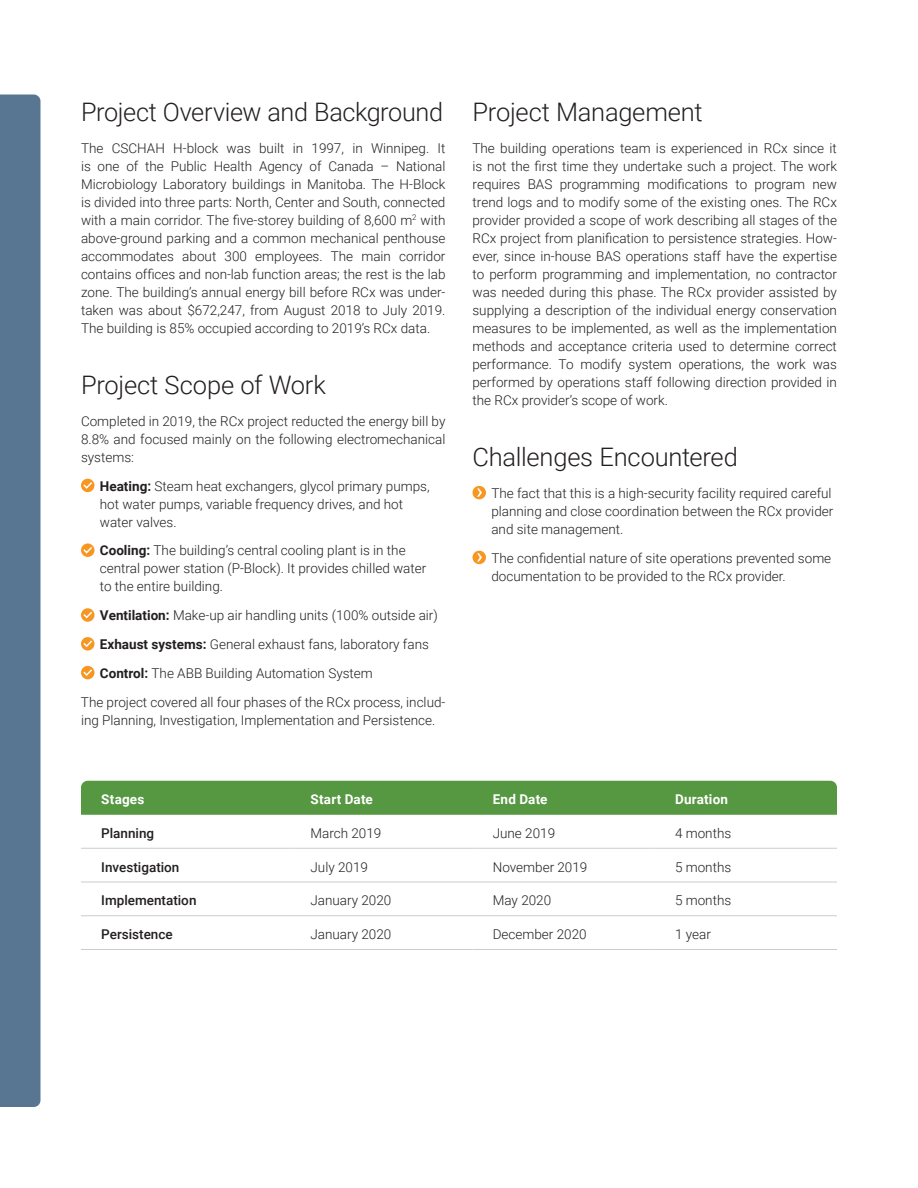
<style>
.page{position:relative;width:918px;height:1188px;background:#fff}
.page>*{position:absolute;margin:0;border:0;box-sizing:border-box;transform-origin:0 0}
.t1{font:300 25.5px "Jkqtvs Roboto";letter-spacing:-.01em;color:#231f20}
.t2{font:300 13.5px/18px "Jkqtvs Roboto";color:#231f20}
.t3{font:300 13.5px/18px "Qwjvmy Roboto";color:#231f20;text-align:justify}
.t4{font:500 13.5px "Cwmcxk Roboto";color:#231f20}
.t5{font:700 13.5px "Hqyfcv Roboto";letter-spacing:.015em;color:#fff}
.s1{font-family:"Qwjvmy Roboto"}
.s2{font-family:"Jkqtvs Roboto"}
.s3{font-family:"Hqyfcv Roboto";font-weight:700}
</style>
<div class="page">
<svg style="left:81px;top:479px;width:13px;height:13px"></svg>
<svg style="left:82px;top:481px;width:12px;height:9px"></svg>
<svg style="left:81px;top:543px;width:13px;height:14px"></svg>
<svg style="left:82px;top:545px;width:12px;height:10px"></svg>
<svg style="left:81px;top:608px;width:13px;height:14px"></svg>
<svg style="left:82px;top:610px;width:12px;height:10px"></svg>
<svg style="left:81px;top:637px;width:13px;height:14px"></svg>
<svg style="left:82px;top:639px;width:12px;height:9px"></svg>
<svg style="left:81px;top:666px;width:13px;height:13px"></svg>
<svg style="left:82px;top:668px;width:12px;height:9px"></svg>
<div style="left:472px;top:486px;width:14px;height:13px;background:#f89622;border-radius:50%"></div>
<svg style="left:477px;top:488px;width:5px;height:9px"></svg>
<div style="left:472px;top:551px;width:14px;height:13px;background:#f89622;border-radius:50%"></div>
<svg style="left:477px;top:553px;width:5px;height:9px"></svg>
<div style="left:0;top:94px;width:40px;height:1013px;background:#587691"></div>
<div style="left:81px;top:781px;width:756px;height:34px;background:#569742"></div>
<hr style="left:81px;top:848px;width:209px;height:1px;background:#cbcccc">
<hr style="left:290px;top:848px;width:182px;height:1px;background:#cbcccc">
<hr style="left:472px;top:848px;width:183px;height:1px;background:#cbcccc">
<hr style="left:655px;top:848px;width:182px;height:1px;background:#cbcccc">
<hr style="left:81px;top:882px;width:209px;height:1px;background:#cbcccc">
<hr style="left:290px;top:882px;width:182px;height:1px;background:#cbcccc">
<hr style="left:472px;top:882px;width:183px;height:1px;background:#cbcccc">
<hr style="left:655px;top:882px;width:182px;height:1px;background:#cbcccc">
<hr style="left:81px;top:915px;width:209px;height:1px;background:#cbcccc">
<hr style="left:290px;top:915px;width:182px;height:1px;background:#cbcccc">
<hr style="left:472px;top:915px;width:183px;height:1px;background:#cbcccc">
<hr style="left:655px;top:915px;width:182px;height:1px;background:#cbcccc">
<hr style="left:81px;top:949px;width:209px;height:1px;background:#cbcccc">
<hr style="left:290px;top:949px;width:182px;height:1px;background:#cbcccc">
<hr style="left:472px;top:949px;width:183px;height:1px;background:#cbcccc">
<hr style="left:655px;top:949px;width:182px;height:1px;background:#cbcccc">
<h2 class="t1" style="left:81px;top:94px;width:364px">Project Overview and Background</h2>
<p class="t2" style="left:81px;top:138px;width:366px;text-align:justify">The CSCHAH H-block was built in 1997, in Winnipeg. It is one of the Public Health Agency of Canada – National Microbiology Laboratory buildings in Manitoba. The H-Block is divided into three parts: North, Center and South, connected <span class="s1">with a main corridor. The five-storey building of 8,600 m</span><sup>2</sup> with above-ground parking and a common mechanical penthouse <span class="s1">accommodates about 300 employees. The main corridor contains offices and non-lab function areas; the rest is the lab </span>zone. The building’s annual energy bill before RCx was under&shy;<span class="s1">taken was about $672,247, from August 2018 to July 2019.<br>The building is 85% occupied according to 2019’s RCx data.</span></p>
<h2 class="t1" style="left:81px;top:367px;width:246px">Project Scope of Work</h2>
<p class="t3" style="left:81px;top:412px;width:366px">Completed in 2019, the RCx project reducted the energy bill by 8.8% and focused mainly on the following electromechanical <span class="s2">systems:</span></p>
<p class="t2" style="left:100px;top:476px;width:331px"><span class="s3">Heating:</span> Steam heat exchangers, glycol primary pumps, hot water pumps, variable frequency drives, and hot water valves.</p>
<p class="t2" style="left:100px;top:541px;width:328px"><span class="s3">Cooling:</span> The building’s central cooling plant is in the central power station (P-Block). It provides chilled water to the entire building.</p>
<p class="t3" style="left:100px;top:606px;width:340px"><span class="s3">Ventilation:</span> Make-up air handling units (100% outside air)</p>
<p class="t2" style="left:100px;top:635px;width:331px"><span class="s3">Exhaust systems:</span> General exhaust fans, laboratory fans</p>
<p class="t2" style="left:100px;top:664px;width:274px"><span class="s3">Control:</span> The ABB Building Automation System</p>
<p class="t2" style="left:81px;top:692px;width:366px">The project covered all four phases of the RCx process, includ&shy;ing Planning, Investigation, Implementation and Persistence.</p>
<h2 class="t1" style="left:472px;top:94px;width:232px">Project Management</h2>
<p class="t2" style="left:472px;top:138px;width:366px;text-align:justify">The building operations team is experienced in RCx since it <span class="s1">is not the first time they undertake such a project. The work requires BAS programming modifications to program new </span>trend logs and to modify some of the existing ones. The RCx provider provided a scope of work describing all stages of the <span class="s1">RCx project from planification to persistence strategies. How&shy;</span>ever, since in-house BAS operations staff have the expertise to perform programming and implementation, no contractor was needed during this phase. The RCx provider assisted by supplying a description of the individual energy conservation measures to be implemented, as well as the implementation methods and acceptance criteria used to determine correct performance. To modify system operations, the work was performed by operations staff following direction provided in the RCx provider’s scope of work.</p>
<h2 class="t1" style="left:472px;top:439px;width:267px">Challenges Encountered</h2>
<p class="t2" style="left:491px;top:484px;width:343px">The fact that this is a high-security facility required careful planning and close coordination between the RCx provider and site management.</p>
<p class="t3" style="left:491px;top:548px;width:341px">The confidential nature of site operations prevented some <span class="s2">documentation to be provided to the RCx provider.</span></p>
<p class="t5" style="left:101px;top:790px;width:45px">Stages</p>
<p class="t5" style="left:310px;top:790px;width:64px">Start Date</p>
<p class="t5" style="left:493px;top:790px;width:56px">End Date</p>
<p class="t5" style="left:675px;top:790px;width:55px">Duration</p>
<p class="t4" style="left:101px;top:824px;width:54px">Planning</p>
<p class="t3" style="left:310px;top:823px;width:72px">March 2019</p>
<p class="t3" style="left:493px;top:823px;width:64px">June 2019</p>
<p class="t3" style="left:675px;top:823px;width:58px">4 months</p>
<p class="t4" style="left:101px;top:857px;width:80px">Investigation</p>
<p class="t3" style="left:310px;top:857px;width:59px">July 2019</p>
<p class="t3" style="left:493px;top:857px;width:96px">November 2019</p>
<p class="t3" style="left:675px;top:857px;width:58px">5 months</p>
<p class="t4" style="left:101px;top:891px;width:97px">Implementation</p>
<p class="t3" style="left:310px;top:891px;width:82px">January 2020</p>
<p class="t3" style="left:493px;top:891px;width:60px">May 2020</p>
<p class="t3" style="left:675px;top:891px;width:58px">5 months</p>
<p class="t4" style="left:101px;top:925px;width:73px">Persistence</p>
<p class="t3" style="left:310px;top:925px;width:82px">January 2020</p>
<p class="t3" style="left:493px;top:925px;width:95px">December 2020</p>
<p class="t2" style="left:675px;top:925px;width:37px">1 year</p>
</div>
